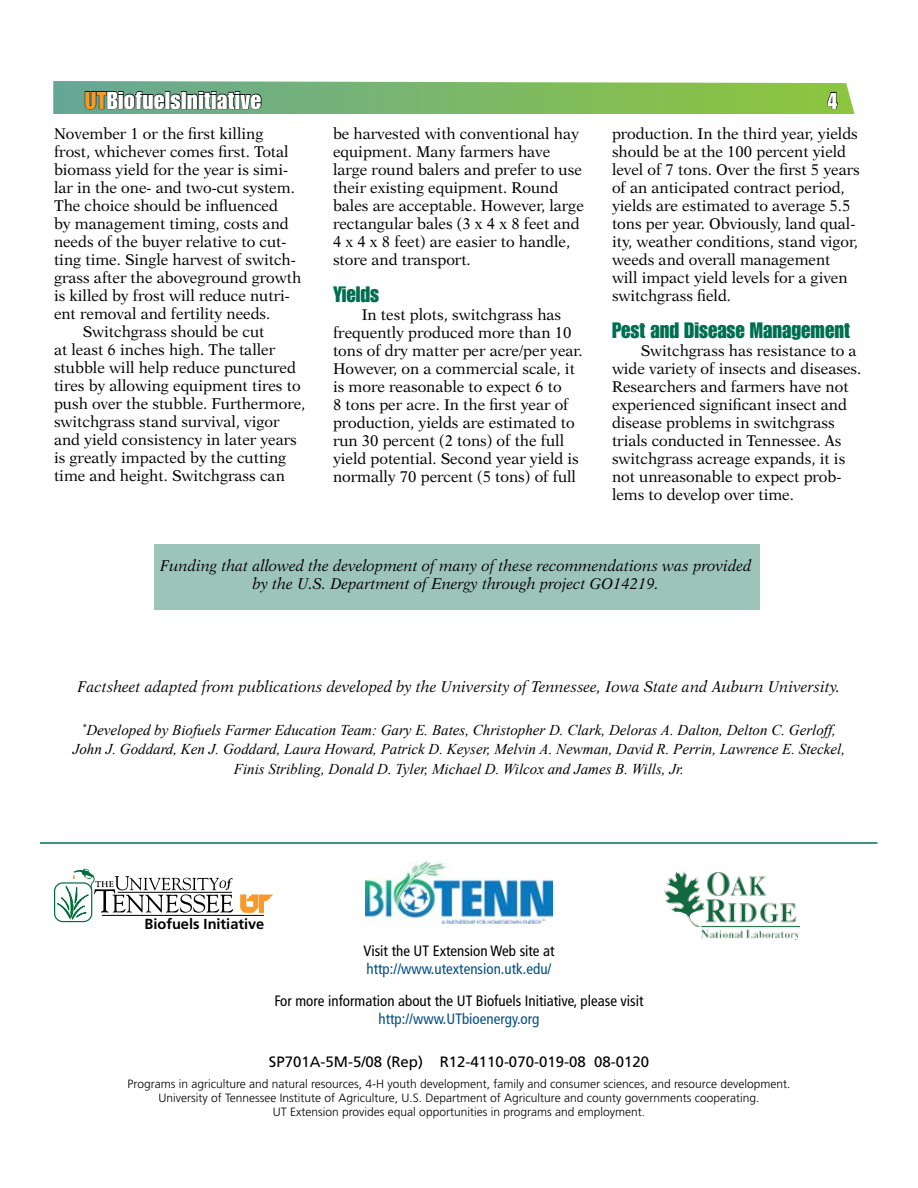
<style>
.page{position:relative;width:918px;height:1188px;background:#fff}
.page>*{position:absolute;margin:0;border:0;box-sizing:border-box;transform-origin:0 0}
.t1{font:24px "Impact LT Std";letter-spacing:.015em;color:#fff}
.t2{font:22.5px "Impact LT Std";color:#fff}
.t3{font:21.9px "Impact LT Std";color:#006e51;scale:.96 1}
.t4{font:15.6px/18px "New Aster LT Std";color:#000;scale:.96 1}
.t5{font:italic 15.6px/18px "New Aster LT Std";color:#000;text-align:center;scale:.96 1}
.t6{font:italic 15px/19.5px "Times New Roman";color:#000;text-align:center}
.t7{font:condensed 15px "Frutiger LT Std";color:#000}
.t8{font:condensed 15px "Frutiger LT Std";color:#004e86}
.t9{font:15px "Frutiger LT Std";color:#000}
.t10{font:700 14.55px "Frutiger LT Std";color:#000}
.t11{font:300 12px/14.4px "Frutiger LT Std";color:#000;text-align:center}
.s1{color:#f89828}
</style>
<div class="page">
<div style="left:154px;top:544px;width:605px;height:66px;background:#9dc4b9"></div>
<hr style="left:40px;top:842px;width:837px;height:2px;background:#006e51">
<svg style="left:53px;top:81px;width:802px;height:33px;background:#79b068"></svg>
<img style="left:664px;top:872px;width:136px;height:68px">
<img style="left:366px;top:861px;width:186px;height:63px">
<svg style="left:54px;top:868px;width:179px;height:55px"></svg>
<hr style="left:118px;top:892px;width:114px;height:1px;background:#000">
<hr style="left:102px;top:915px;width:162px;height:1px;background:#000">
<svg style="left:240px;top:894px;width:33px;height:19px"></svg>
<h1 class="t1" style="left:85px;top:86px;width:178px"><span class="s1">UT</span>BiofuelsInitiative</h1>
<h2 class="t2" style="left:827px;top:87px;width:12px">4</h2>
<p class="t4" style="left:54px;top:125px;width:220px">November 1 or the first killing</p>
<p class="t4" style="left:54px;top:143px;width:246px">frost, whichever comes first. Total</p>
<p class="t4" style="left:54px;top:161px;width:245px">biomass yield for the year is simi-</p>
<p class="t4" style="left:54px;top:179px;width:252px">lar in the one- and two-cut system.</p>
<p class="t4" style="left:54px;top:197px;width:235px">The choice should be influenced</p>
<p class="t4" style="left:54px;top:215px;width:246px">by management timing, costs and</p>
<p class="t4" style="left:54px;top:233px;width:244px">needs of the buyer relative to cut-</p>
<p class="t4" style="left:54px;top:251px;width:253px">ting time. Single harvest of switch-</p>
<p class="t4" style="left:54px;top:269px;width:259px">grass after the aboveground growth</p>
<p class="t4" style="left:54px;top:287px;width:247px">is killed by frost will reduce nutri-</p>
<p class="t4" style="left:54px;top:305px;width:227px">ent removal and fertility needs.</p>
<p class="t4" style="left:83px;top:323px;width:191px">Switchgrass should be cut</p>
<p class="t4" style="left:54px;top:341px;width:232px">at least 6 inches high. The taller</p>
<p class="t4" style="left:54px;top:359px;width:254px">stubble will help reduce punctured</p>
<p class="t4" style="left:54px;top:377px;width:258px">tires by allowing equipment tires to</p>
<p class="t4" style="left:54px;top:395px;width:263px">push over the stubble. Furthermore,</p>
<p class="t4" style="left:54px;top:413px;width:236px">switchgrass stand survival, vigor</p>
<p class="t4" style="left:54px;top:431px;width:254px">and yield consistency in later years</p>
<p class="t4" style="left:54px;top:449px;width:243px">is greatly impacted by the cutting</p>
<p class="t4" style="left:54px;top:467px;width:242px">time and height. Switchgrass can</p>
<p class="t4" style="left:333px;top:125px;width:263px">be harvested with conventional hay equipment. Many farmers have large round balers and prefer to use their existing equipment. Round bales are acceptable. However, large rectangular bales (3 x 4 x 8 feet and<br>4 x 4 x 8 feet) are easier to handle, store and transport.</p>
<h3 class="t3" style="left:333px;top:282px;width:50px">Yields</h3>
<p class="t4" style="left:333px;top:306px;width:261px;text-indent:29px">In test plots, switchgrass has frequently produced more than 10 tons of dry matter per acre/per year.<br>However, on a commercial scale, it is more reasonable to expect 6 to<br>8 tons per acre. In the first year of production, yields are estimated to run 30 percent (2 tons) of the full yield potential. Second year yield is normally 70 percent (5 tons) of full</p>
<p class="t4" style="left:612px;top:125px;width:260px">production. In the third year, yields should be at the 100 percent yield level of 7 tons. Over the first 5 years of an anticipated contract period, yields are estimated to average 5.5 tons per year. Obviously, land qual&shy;ity, weather conditions, stand vigor, weeds and overall management will impact yield levels for a given switchgrass field.</p>
<h3 class="t3" style="left:612px;top:318px;width:249px">Pest and Disease Management</h3>
<p class="t4" style="left:612px;top:342px;width:261px;text-indent:29px">Switchgrass has resistance to a wide variety of insects and diseases.<br>Researchers and farmers have not experienced significant insect and disease problems in switchgrass trials conducted in Tennessee. As switchgrass acreage expands, it is not unreasonable to expect prob&shy;lems to develop over time.</p>
<p class="t5" style="left:160px;top:557px;width:618px">Funding that allowed the development of many of these recommendations was provided by the U.S. Department of Energy through project GO14219.</p>
<p class="t5" style="left:78px;top:678px;width:796px">Factsheet adapted from publications developed by the University of Tennessee, Iowa State and Auburn University.</p>
<p class="t6" style="left:73px;top:720px;width:774px"><sup>*</sup>Developed by Biofuels Farmer Education Team: Gary E. Bates, Christopher D. Clark, Deloras A. Dalton, Delton C. Gerloff,<br>John J. Goddard, Ken J. Goddard, Laura Howard, Patrick D. Keyser, Melvin A. Newman, David R. Perrin, Lawrence E. Steckel,<br>Finis Stribling, Donald D. Tyler, Michael D. Wilcox and James B. Wills, Jr.</p>
<p class="t10" style="left:144px;top:916px;width:121px">Biofuels Initiative</p>
<p class="t7" style="left:363px;top:942px;width:193px">Visit the UT Extension Web site at</p>
<p class="t8" style="left:367px;top:960px;width:186px">http://www.utextension.utk.edu/</p>
<p class="t7" style="left:274px;top:992px;width:371px">For more information about the UT Biofuels Initiative, please visit</p>
<p class="t8" style="left:378px;top:1010px;width:163px">http://www.UTbioenergy.org</p>
<p class="t9" style="left:269px;top:1053px;width:382px">SP701A-5M-5/08 (Rep) R12-4110-070-019-08 08-0120</p>
<p class="t11" style="left:128px;top:1076px;width:664px">Programs in agriculture and natural resources, 4-H youth development, family and consumer sciences, and resource development.<br>University of Tennessee Institute of Agriculture, U.S. Department of Agriculture and county governments cooperating.<br>UT Extension provides equal opportunities in programs and employment.</p>
</div>
